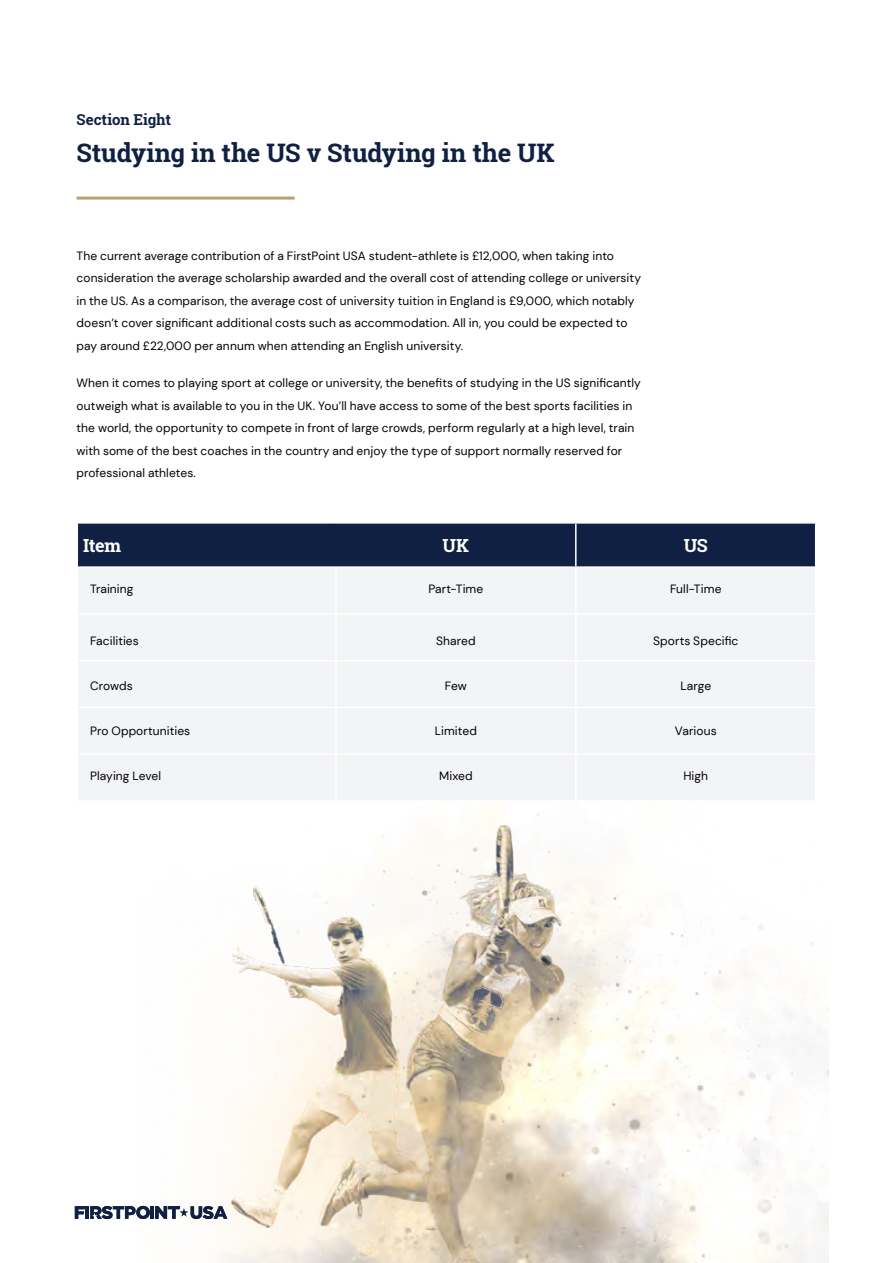
<style>
.page{position:relative;width:893px;height:1263px;background:#fff}
.page>*{position:absolute;margin:0;border:0;box-sizing:border-box;transform-origin:0 0}
.t1{font:700 25.5px "Roboto Slab";letter-spacing:-.005em;color:#0f2043}
.t2{font:700 18px "Roboto Slab";letter-spacing:-.02em;color:#fff}
.t3{font:700 15px "Roboto Slab";color:#0f2043}
.t4{font:12px/22.5px "DM Sans";letter-spacing:.01em;color:#000}
</style>
<div class="page">
<img style="left:107px;top:805px;width:722px;height:458px">
<svg style="left:75px;top:1206px;width:152px;height:13px"></svg>
<hr style="left:77px;top:197px;width:218px;height:3px;background:#bba172">
<div style="left:78px;top:524px;width:737px;height:42px;background:#0f2043"></div>
<div style="left:78px;top:568px;width:737px;height:232px;background:#f3f4f6"></div>
<hr style="left:575px;top:524px;width:2px;height:42px;background:#fff">
<hr style="left:335px;top:568px;width:2px;height:45px;background:#fff">
<hr style="left:575px;top:568px;width:2px;height:45px;background:#fff">
<hr style="left:77px;top:613px;width:259px;height:2px;background:#fff">
<hr style="left:336px;top:613px;width:240px;height:2px;background:#fff">
<hr style="left:335px;top:615px;width:2px;height:45px;background:#fff">
<hr style="left:576px;top:613px;width:240px;height:2px;background:#fff">
<hr style="left:575px;top:615px;width:2px;height:45px;background:#fff">
<hr style="left:77px;top:660px;width:259px;height:1px;background:#fff">
<hr style="left:336px;top:660px;width:240px;height:1px;background:#fff">
<hr style="left:335px;top:661px;width:2px;height:46px;background:#fff">
<hr style="left:576px;top:660px;width:240px;height:1px;background:#fff">
<hr style="left:575px;top:661px;width:2px;height:46px;background:#fff">
<hr style="left:77px;top:707px;width:259px;height:1px;background:#fff">
<hr style="left:336px;top:707px;width:240px;height:1px;background:#fff">
<hr style="left:335px;top:708px;width:2px;height:45px;background:#fff">
<hr style="left:576px;top:707px;width:240px;height:1px;background:#fff">
<hr style="left:575px;top:708px;width:2px;height:45px;background:#fff">
<hr style="left:77px;top:753px;width:259px;height:2px;background:#fff">
<hr style="left:336px;top:753px;width:240px;height:2px;background:#fff">
<hr style="left:335px;top:755px;width:2px;height:45px;background:#fff">
<hr style="left:576px;top:753px;width:240px;height:2px;background:#fff">
<hr style="left:575px;top:755px;width:2px;height:45px;background:#fff">
<p class="t3" style="left:77px;top:109px;width:96px">Section Eight</p>
<h1 class="t1" style="left:77px;top:135px;width:480px">Studying in the US v Studying in the UK</h1>
<p class="t4" style="left:77px;top:244px;width:566px">The current average contribution of a FirstPoint USA student-athlete is £12,000, when taking into consideration the average scholarship awarded and the overall cost of attending college or university in the US. As a comparison, the average cost of university tuition in England is £9,000, which notably doesn’t cover significant additional costs such as accommodation. All in, you could be expected to pay around £22,000 per annum when attending an English university.</p>
<p class="t4" style="left:77px;top:372px;width:566px">When it comes to playing sport at college or university, the benefits of studying in the US significantly outweigh what is available to you in the UK. You’ll have access to some of the best sports facilities in the world, the opportunity to compete in front of large crowds, perform regularly at a high level, train with some of the best coaches in the country and enjoy the type of support normally reserved for professional athletes.</p>
<h2 class="t2" style="left:83px;top:533px;width:39px">Item</h2>
<h2 class="t2" style="left:443px;top:533px;width:28px">UK</h2>
<h2 class="t2" style="left:684px;top:533px;width:26px">US</h2>
<p class="t4" style="left:90px;top:577px;width:45px">Training</p>
<p class="t4" style="left:428px;top:577px;width:56px">Part-Time</p>
<p class="t4" style="left:670px;top:577px;width:53px">Full-Time</p>
<p class="t4" style="left:90px;top:630px;width:50px">Facilities</p>
<p class="t4" style="left:436px;top:630px;width:41px">Shared</p>
<p class="t4" style="left:653px;top:630px;width:87px">Sports Specific</p>
<p class="t4" style="left:90px;top:675px;width:44px">Crowds</p>
<p class="t4" style="left:445px;top:675px;width:24px">Few</p>
<p class="t4" style="left:680px;top:675px;width:32px">Large</p>
<p class="t4" style="left:90px;top:720px;width:102px">Pro Opportunities</p>
<p class="t4" style="left:435px;top:720px;width:44px">Limited</p>
<p class="t4" style="left:675px;top:720px;width:43px">Various</p>
<p class="t4" style="left:90px;top:765px;width:73px">Playing Level</p>
<p class="t4" style="left:439px;top:765px;width:35px">Mixed</p>
<p class="t4" style="left:683px;top:765px;width:26px">High</p>
</div>
